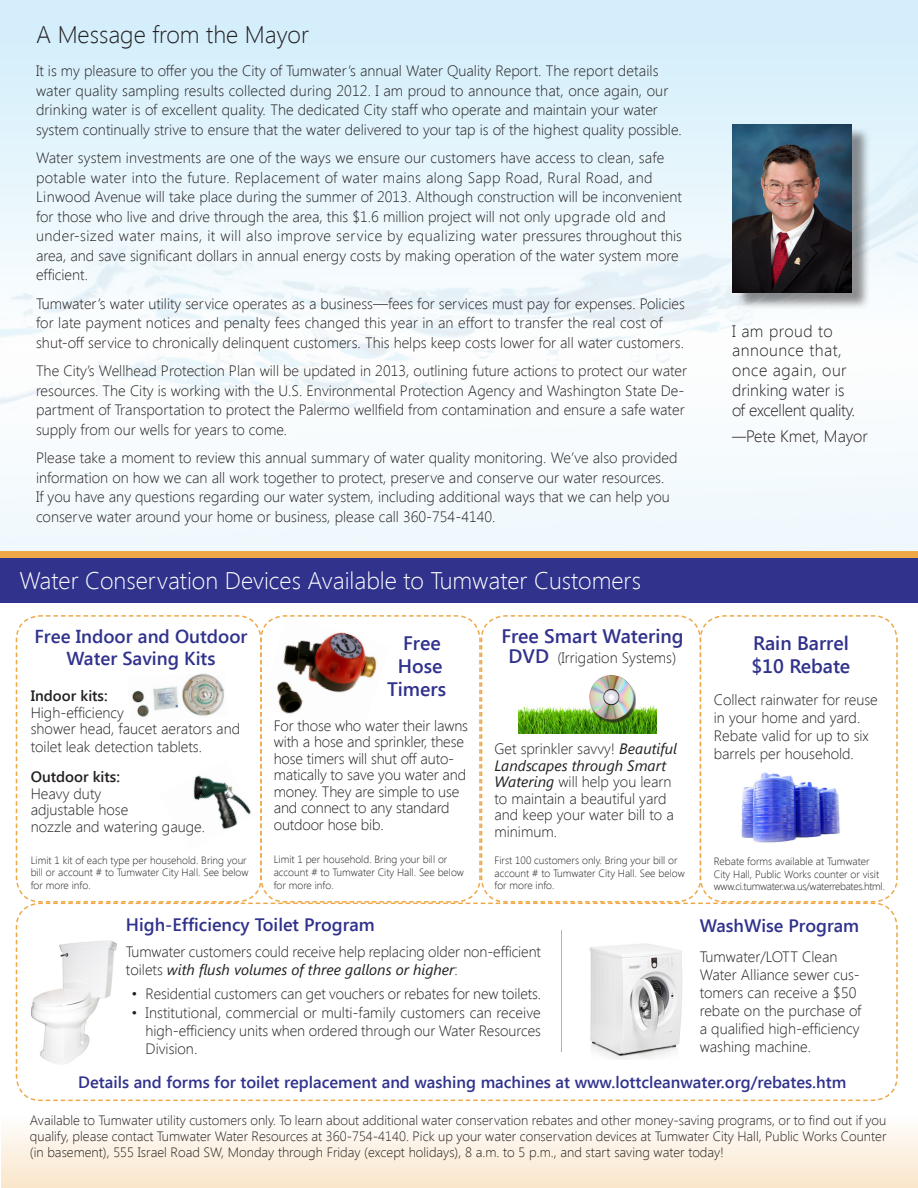
<style>
.page{position:relative;width:918px;height:1188px;background:#fff}
.page>*{position:absolute;margin:0;border:0;box-sizing:border-box;transform-origin:0 0}
.t1{font:300 24px "Segoe UI";color:#fff}
.Story_paragraph{font:300 24px "Segoe UI";color:#231f20}
.t2{font:600 19.5px/23.4px "Segoe UI";color:#30328c}
.t3{font:600 18.75px/22.5px "Segoe UI";color:#30328c;text-align:center}
.Story_paragraph-2{font:600 18px "Segoe UI";color:#30328c}
.Story_paragraph-3{font:600 16.5px "Segoe UI";color:#30328c}
.Story_paragraph-4{font:300 16.5px/19.8px "Segoe UI";color:#231f20}
.Story_paragraph-5{font:300 16.5px "Segoe UI";color:#231f20;scale:.85 1}
.Story_paragraph-6{font:300 15px/19.5px "Segoe UI";color:#231f20}
.t4{font:600 15px "Segoe UI";color:#231f20}
.Story_paragraph-7{font:300 13.5px/16.2px "Segoe UI";color:#231f20;text-align:justify}
.t5{font:300 10.5px/12.6px "Segoe UI";color:#231f20}
.s1{font-weight:400;font-style:italic}
.s2{font-weight:600;font-size:19.5px;color:#30328c}
</style>
<div class="page">
<div style="left:0;top:0;width:918px;height:561px;background:linear-gradient(to bottom,#d9f0fb,#fffefd)"></div>
<div style="left:735px;top:126px;width:137px;height:184px;background:#231f20;opacity:.5"></div>
<img style="left:732px;top:125px;width:120px;height:167px">
<div style="left:0;top:551px;width:918px;height:45px;background:#efa846"></div>
<div style="left:0;top:558px;width:918px;height:45px;background:#30328c"></div>
<div style="left:2px;top:1089px;width:916px;height:99px;background:linear-gradient(to bottom,#fff,#fae7cd)"></div>
<svg style="left:15px;top:903px;width:884px;height:199px"></svg>
<svg style="left:15px;top:903px;width:23px;height:22px"></svg>
<svg style="left:15px;top:615px;width:224px;height:288px"></svg>
<svg style="left:239px;top:615px;width:20px;height:17px"></svg>
<svg style="left:259px;top:615px;width:221px;height:265px"></svg>
<svg style="left:458px;top:615px;width:22px;height:23px"></svg>
<svg style="left:479px;top:644px;width:1px;height:230px"></svg>
<svg style="left:480px;top:615px;width:199px;height:265px"></svg>
<svg style="left:681px;top:615px;width:18px;height:19px"></svg>
<svg style="left:44px;top:880px;width:825px;height:24px"></svg>
<svg style="left:875px;top:903px;width:23px;height:21px"></svg>
<svg style="left:699px;top:615px;width:199px;height:288px"></svg>
<img style="left:159px;top:760px;width:92px;height:91px">
<img style="left:127px;top:671px;width:101px;height:52px">
<img style="left:29px;top:935px;width:89px;height:136px">
<img style="left:577px;top:918px;width:120px;height:141px">
<hr style="left:561px;top:931px;width:1px;height:121px;background:#efa846">
<img style="left:736px;top:766px;width:107px;height:81px">
<img style="left:518px;top:682px;width:138px;height:52px">
<div style="left:589px;top:677px;width:47px;height:47px;background:#231f20;opacity:.75"></div>
<img style="left:589px;top:673px;width:46px;height:47px">
<p class="Story_paragraph" style="left:36px;top:18px;width:275px">A Message from the Mayor</p>
<p class="Story_paragraph-6" style="left:36px;top:60px;width:647px">It is my pleasure to offer you the City of Tumwater’s annual Water Quality Report. The report details water quality sampling results collected during 2012. I am proud to announce that, once again, our drinking water is of excellent quality. The dedicated City staff who operate and maintain your water system continually strive to ensure that the water delivered to your tap is of the highest quality possible.</p>
<p class="Story_paragraph-6" style="left:36px;top:147px;width:648px">Water system investments are one of the ways we ensure our customers have access to clean, safe potable water into the future. Replacement of water mains along Sapp Road, Rural Road, and Linwood Avenue will take place during the summer of 2013. Although construction will be inconvenient for those who live and drive through the area, this $1.6 million project will not only upgrade old and under-sized water mains, it will also improve service by equalizing water pressures throughout this area, and save significant dollars in annual energy costs by making operation of the water system more efficient.</p>
<p class="Story_paragraph-6" style="left:36px;top:293px;width:650px">Tumwater’s water utility service operates as a business—fees for services must pay for expenses. Policies for late payment notices and penalty fees changed this year in an effort to transfer the real cost of shut-off service to chronically delinquent customers. This helps keep costs lower for all water customers.</p>
<p class="Story_paragraph-6" style="left:36px;top:360px;width:653px">The City’s Wellhead Protection Plan will be updated in 2013, outlining future actions to protect our water resources. The City is working with the U.S. Environmental Protection Agency and Washington State De&shy;partment of Transportation to protect the Palermo wellfield from contamination and ensure a safe water supply from our wells for years to come.</p>
<p class="Story_paragraph-6" style="left:36px;top:447px;width:643px">Please take a moment to review this annual summary of water quality monitoring. We’ve also provided information on how we can all work together to protect, preserve and conserve our water resources.<br>If you have any questions regarding our water system, including additional ways that we can help you conserve water around your home or business, please call 360-754-4140.</p>
<p class="t1" style="left:19px;top:564px;width:623px">Water Conservation Devices Available to Tumwater Customers</p>
<p class="Story_paragraph-4" style="left:732px;top:320px;width:125px">I am proud to announce that, once again, our drinking water is of excellent quality.</p>
<p class="Story_paragraph-5" style="left:732px;top:424px;width:161px">—Pete Kmet, Mayor</p>
<p class="t3" style="left:35px;top:624px;width:214px">Free Indoor and Outdoor<br>Water Saving Kits</p>
<p class="t4" style="left:31px;top:685px;width:78px">Indoor kits:</p>
<p class="Story_paragraph-6" style="left:31px;top:702px;width:95px">High-efficiency</p>
<p class="Story_paragraph-6" style="left:31px;top:719px;width:211px;line-height:18px">shower head, faucet aerators and toilet leak detection tablets.</p>
<p class="t4" style="left:31px;top:766px;width:91px">Outdoor kits:</p>
<p class="Story_paragraph-6" style="left:31px;top:783px;width:72px">Heavy duty</p>
<p class="Story_paragraph-6" style="left:31px;top:799px;width:99px">adjustable hose</p>
<p class="Story_paragraph-6" style="left:31px;top:816px;width:176px">nozzle and watering gauge.</p>
<p class="t5" style="left:31px;top:853px;width:219px">Limit 1 kit of each type per household. Bring your bill or account # to Tumwater City Hall. See below for more info.</p>
<p class="Story_paragraph-2" style="left:126px;top:912px;width:250px">High-Efficiency Toilet Program</p>
<p class="Story_paragraph-6" style="left:126px;top:942px;width:417px;line-height:18px">Tumwater customers could receive help replacing older non-efficient toilets <span class="s1">with flush volumes of three gallons or higher</span>:</p>
<p class="Story_paragraph-6" style="left:132px;top:983px;width:411px">• Residential customers can get vouchers or rebates for new toilets.</p>
<p class="Story_paragraph-6" style="left:146px;top:1003px;width:397px;line-height:18px;text-align:justify;text-indent:-14px">• Institutional, commercial or multi-family customers can receive high-efficiency units when ordered through our Water Resources Division.</p>
<p class="t2" style="left:501px;top:624px;width:184px">Free Smart Watering</p>
<p class="Story_paragraph-6" style="left:509px;top:647px;width:169px"><span class="s2">DVD</span> (Irrigation Systems)</p>
<p class="t2" style="left:752px;top:630px;width:100px">Rain Barrel $10 Rebate</p>
<p class="Story_paragraph-6" style="left:714px;top:691px;width:166px;line-height:18px">Collect rainwater for reuse in your home and yard.<br>Rebate valid for up to six barrels per household.</p>
<p class="t2" style="left:403px;top:630px;width:39px">Free</p>
<p class="t2" style="left:398px;top:653px;width:46px">Hose</p>
<p class="t2" style="left:387px;top:677px;width:61px">Timers</p>
<p class="Story_paragraph-6" style="left:274px;top:717px;width:196px;line-height:16.5px">For those who water their lawns with a hose and sprinkler, these hose timers will shut off auto&shy;matically to save you water and money. They are simple to use and connect to any standard outdoor hose bib.</p>
<p class="t5" style="left:274px;top:853px;width:192px">Limit 1 per household. Bring your bill or account # to Tumwater City Hall. See below for more info.</p>
<p class="Story_paragraph-6" style="left:495px;top:740px;width:184px;line-height:16.5px">Get sprinkler savvy! <span class="s1">Beautiful<br>Landscapes through Smart<br>Watering</span> will help you learn to maintain a beautiful yard and keep your water bill to a minimum.</p>
<p class="t5" style="left:495px;top:854px;width:192px">First 100 customers only. Bring your bill or account # to Tumwater City Hall. See below for more info.</p>
<p class="t5" style="left:714px;top:855px;width:173px">Rebate forms available at Tumwater<br>City Hall, Public Works counter or visit www.ci.tumwater.wa.us/waterrebates.html .</p>
<p class="Story_paragraph-2" style="left:700px;top:913px;width:161px">WashWise Program</p>
<p class="Story_paragraph-6" style="left:700px;top:947px;width:163px;line-height:18px">Tumwater/LOTT Clean<br>Water Alliance sewer cus&shy;tomers can receive a $50 rebate on the purchase of a qualified high-efficiency washing machine.</p>
<p class="Story_paragraph-3" style="left:78px;top:1071px;width:770px">Details and forms for toilet replacement and washing machines at www.lottcleanwater.org/rebates.htm</p>
<p class="Story_paragraph-7" style="left:30px;top:1112px;width:858px">Available to Tumwater utility customers only. To learn about additional water conservation rebates and other money-saving programs, or to find out if you qualify, please contact Tumwater Water Resources at 360-754-4140. Pick up your water conservation devices at Tumwater City Hall, Public Works Counter (in basement), 555 Israel Road SW, Monday through Friday (except holidays), 8 a.m. to 5 p.m., and start saving water today!</p>
</div>
